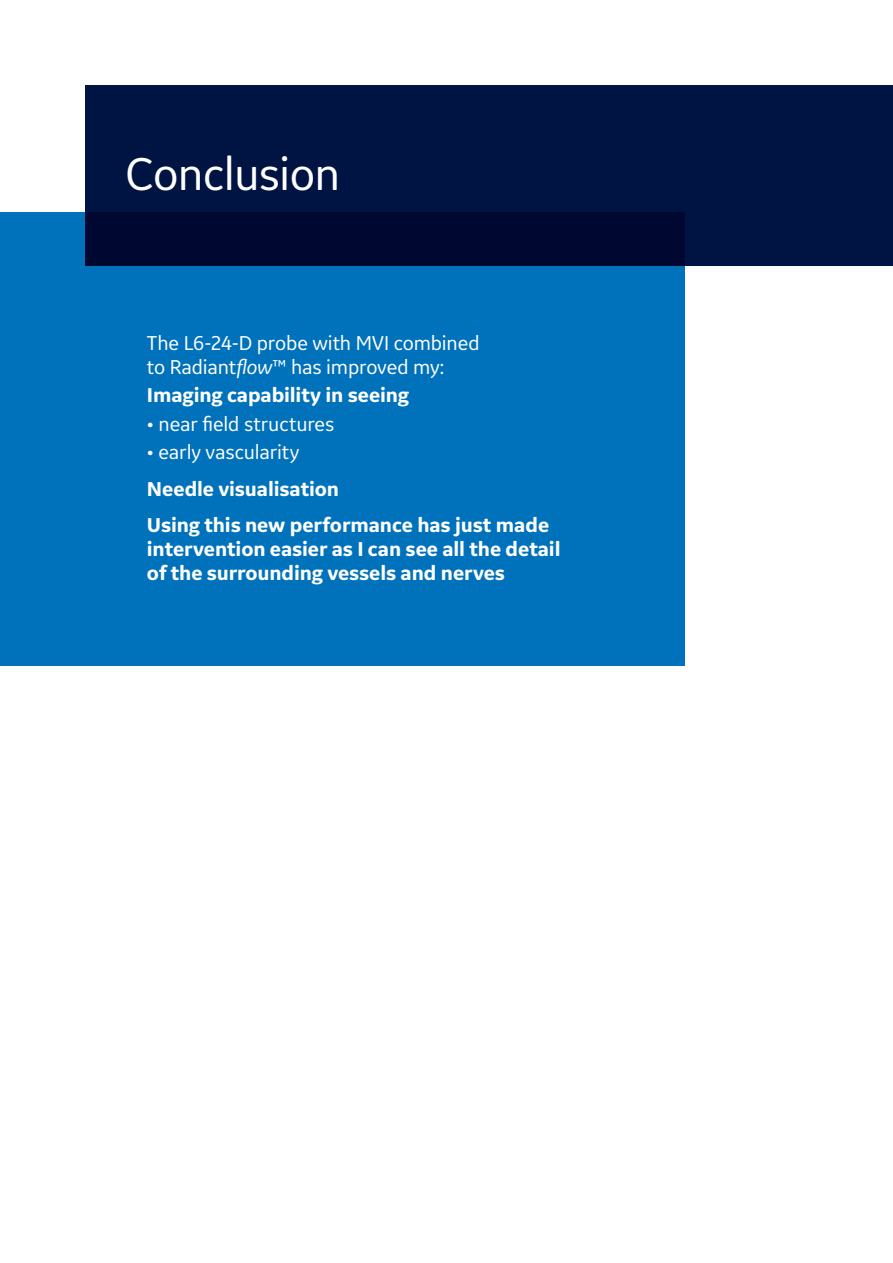
<style>
.page{position:relative;width:893px;height:1263px;background:#fff}
.page>*{position:absolute;margin:0;border:0;box-sizing:border-box;transform-origin:0 0}
.t1{font:48px "GE Inspira Sans";letter-spacing:-.015em;color:#fff}
.t2{font:700 21px/24px "GE Inspira Sans";letter-spacing:-.005em;color:#fff}
.t3{font:21px/24px "GE Inspira Sans";letter-spacing:-.01em;color:#fff}
.s1{font-style:italic}
</style>
<div class="page">
<div style="left:0;top:213px;width:685px;height:453px;background:#0072bc"></div>
<div style="left:85px;top:85px;width:808px;height:180px;background:linear-gradient(to bottom,#001747,#000c37)"></div>
<p class="t1" style="left:125px;top:144px;width:216px">Conclusion</p>
<p class="t3" style="left:147px;top:330px;width:334px">The L6-24-D probe with MVI combined to Radiant<span class="s1">flow</span>™ has improved my:</p>
<p class="t2" style="left:147px;top:383px;width:264px">Imaging capability in seeing</p>
<p class="t3" style="left:147px;top:411px;width:189px">• near field structures</p>
<p class="t3" style="left:147px;top:439px;width:154px">• early vascularity</p>
<p class="t2" style="left:147px;top:476px;width:194px">Needle visualisation</p>
<p class="t2" style="left:147px;top:513px;width:415px">Using this new performance has just made intervention easier as I can see all the detail of the surrounding vessels and nerves</p>
</div>
